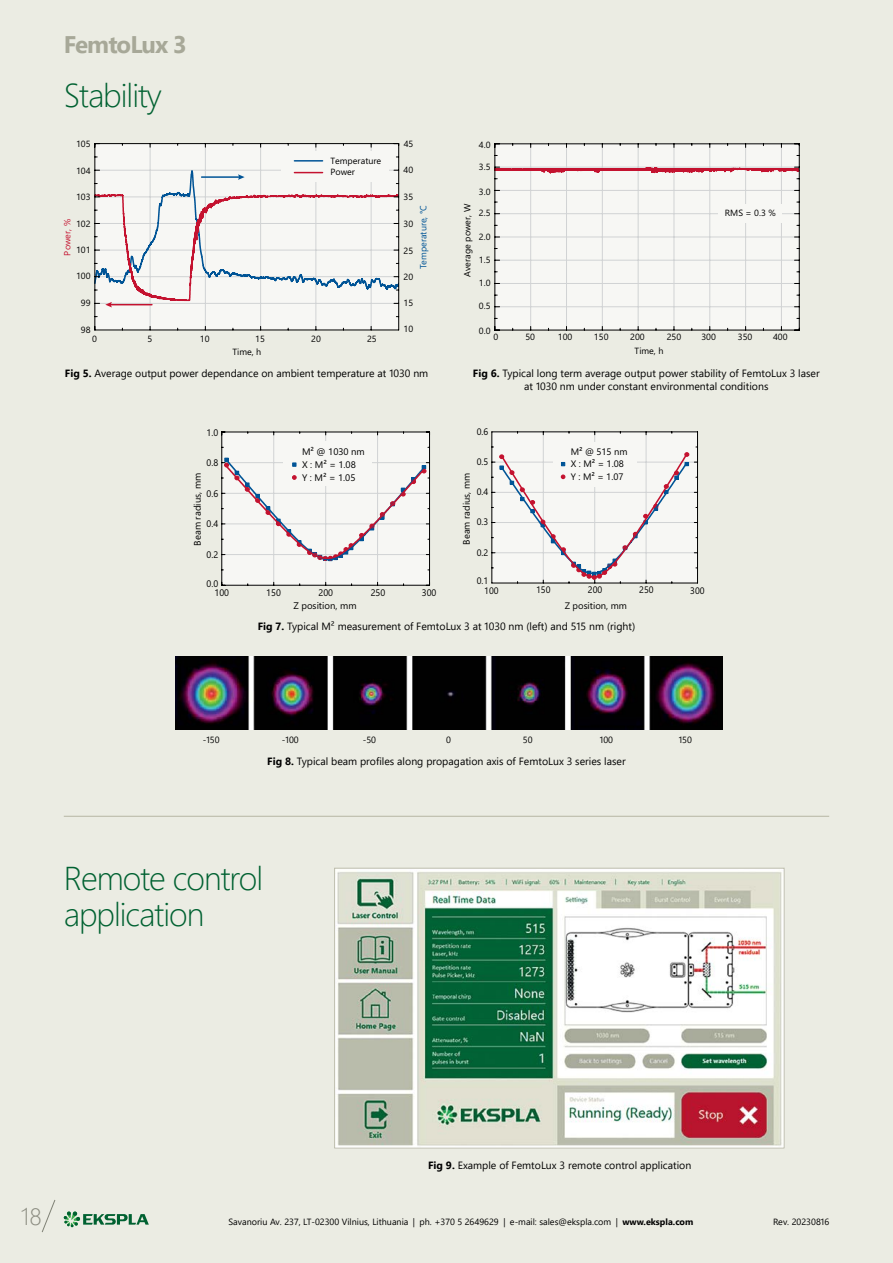
<style>
.page{position:relative;width:893px;height:1263px;background:#ebece3}
.page>*{position:absolute;margin:0;border:0;box-sizing:border-box;transform-origin:0 0}
.t1{font:300 33px/36px "Segoe UI";letter-spacing:-.03em;color:#006131}
.t2{font:700 24px "Segoe UI";letter-spacing:-.04em;color:#a7a898}
.t3{font:300 24px "Segoe UI";color:#8a8b80}
.t4{font:10.5px/13.5px "Segoe UI";color:#000;text-align:center}
.t5{font:9.6px/12.8px "Segoe UI";color:#000}
.t6{font:9.6px "Segoe UI";color:#000;scale:.95 1}
.t7{font:9.45px/12.6px "Segoe UI";color:#000}
.t8{font:9.45px "Segoe UI";color:#000;scale:.95 1}
.t9{font:9px/10.5px "Segoe UI";color:#000}
.t10{font:9px "Segoe UI";color:#005496}
.t11{font:9px "Segoe UI";color:#c4122f}
.s1{font-weight:700}
</style>
<div class="page">
<svg style="left:64px;top:1211px;width:85px;height:16px"></svg>
<svg style="left:41px;top:1200px;width:15px;height:33px"></svg>
<img style="left:175px;top:657px;width:547px;height:73px">
<div style="left:222px;top:432px;width:207px;height:153px;background:#f7f7f4"></div>
<hr style="left:377px;top:432px;width:1px;height:153px;background:#d1d3d4">
<hr style="left:325px;top:432px;width:1px;height:153px;background:#d1d3d4">
<hr style="left:273px;top:432px;width:1px;height:153px;background:#d1d3d4">
<hr style="left:429px;top:432px;width:1px;height:153px;background:#000">
<hr style="left:222px;top:432px;width:1px;height:153px;background:#000">
<hr style="left:222px;top:432px;width:207px;height:1px;background:#000">
<hr style="left:222px;top:585px;width:207px;height:1px;background:#000">
<div style="left:284px;top:442px;width:88px;height:44px;background:#f7f7f4"></div>
<svg style="left:222px;top:458px;width:207px;height:103px"></svg>
<div style="left:492px;top:432px;width:205px;height:151px;background:#f7f7f4"></div>
<hr style="left:646px;top:432px;width:1px;height:151px;background:#d1d3d4">
<hr style="left:594px;top:432px;width:1px;height:151px;background:#d1d3d4">
<hr style="left:543px;top:432px;width:1px;height:151px;background:#d1d3d4">
<hr style="left:697px;top:432px;width:1px;height:151px;background:#000">
<hr style="left:492px;top:432px;width:1px;height:151px;background:#000">
<hr style="left:492px;top:432px;width:205px;height:1px;background:#000">
<hr style="left:492px;top:583px;width:205px;height:1px;background:#000">
<div style="left:553px;top:442px;width:84px;height:44px;background:#f7f7f4"></div>
<svg style="left:492px;top:447px;width:205px;height:136px"></svg>
<img style="left:336px;top:870px;width:447px;height:276px">
<div style="left:334px;top:868px;width:451px;height:280px;border:1px solid #bcbcab"></div>
<div style="left:95px;top:144px;width:304px;height:186px;background:#f7f7f4"></div>
<hr style="left:371px;top:144px;width:1px;height:186px;background:#d1d3d4">
<hr style="left:316px;top:144px;width:1px;height:186px;background:#d1d3d4">
<hr style="left:260px;top:144px;width:1px;height:186px;background:#d1d3d4">
<hr style="left:205px;top:144px;width:1px;height:186px;background:#d1d3d4">
<hr style="left:150px;top:144px;width:1px;height:186px;background:#d1d3d4">
<hr style="left:398px;top:144px;width:1px;height:186px;background:#000">
<hr style="left:95px;top:144px;width:1px;height:186px;background:#000">
<hr style="left:95px;top:143px;width:304px;height:1px;background:#000">
<hr style="left:95px;top:330px;width:304px;height:1px;background:#000">
<div style="left:281px;top:151px;width:108px;height:31px;background:#f7f7f4"></div>
<hr style="left:294px;top:160px;width:29px;height:2px;background:#005496">
<svg style="left:95px;top:170px;width:304px;height:138px"></svg>
<div style="left:495px;top:144px;width:304px;height:186px;background:#f7f7f4"></div>
<hr style="left:495px;top:237px;width:304px;height:1px;background:#d1d3d4">
<hr style="left:495px;top:260px;width:304px;height:1px;background:#d1d3d4">
<hr style="left:495px;top:283px;width:304px;height:1px;background:#d1d3d4">
<hr style="left:495px;top:306px;width:304px;height:1px;background:#d1d3d4">
<hr style="left:781px;top:144px;width:1px;height:186px;background:#d1d3d4">
<hr style="left:745px;top:144px;width:1px;height:186px;background:#d1d3d4">
<hr style="left:709px;top:144px;width:1px;height:186px;background:#d1d3d4">
<hr style="left:674px;top:144px;width:1px;height:186px;background:#d1d3d4">
<hr style="left:638px;top:144px;width:1px;height:186px;background:#d1d3d4">
<hr style="left:602px;top:144px;width:1px;height:186px;background:#d1d3d4">
<hr style="left:566px;top:144px;width:1px;height:186px;background:#d1d3d4">
<hr style="left:530px;top:144px;width:1px;height:186px;background:#d1d3d4">
<hr style="left:799px;top:144px;width:1px;height:186px;background:#000">
<hr style="left:495px;top:144px;width:1px;height:186px;background:#000">
<svg style="left:495px;top:145px;width:305px;height:81px"></svg>
<hr style="left:495px;top:144px;width:304px;height:1px;background:#000">
<hr style="left:495px;top:330px;width:304px;height:1px;background:#000">
<div style="left:719px;top:204px;width:63px;height:18px;background:#f7f7f4"></div>
<hr style="left:64px;top:816px;width:765px;height:1px;background:#bcbcab">
<h2 class="t2" style="left:64px;top:22px;width:125px">FemtoLux 3</h2>
<h1 class="t1" style="left:64px;top:74px;width:100px">Stability</h1>
<p class="t9" style="left:76px;top:138px;width:16px">105</p>
<p class="t9" style="left:404px;top:138px;width:11px">45</p>
<p class="t9" style="left:479px;top:139px;width:13px">4.0</p>
<p class="t9" style="left:76px;top:165px;width:16px">104</p>
<p class="t9" style="left:330px;top:155px;width:52px">Temperature<br>Power</p>
<p class="t9" style="left:404px;top:164px;width:11px">40</p>
<p class="t9" style="left:479px;top:161px;width:13px">3.5</p>
<p class="t9" style="left:76px;top:191px;width:16px">103</p>
<p class="t9" style="left:404px;top:190px;width:11px">35</p>
<p class="t9" style="left:479px;top:185px;width:13px">3.0</p>
<p class="t11" style="left:59px;top:255px;width:38px;rotate:-90deg">Power, %</p>
<p class="t9" style="left:76px;top:217px;width:16px">102</p>
<p class="t9" style="left:76px;top:244px;width:16px">101</p>
<p class="t9" style="left:76px;top:270px;width:16px">100</p>
<p class="t10" style="left:415px;top:269px;width:66px;rotate:-90deg">Temperature, °C</p>
<p class="t9" style="left:404px;top:218px;width:11px">30</p>
<p class="t9" style="left:404px;top:244px;width:11px">25</p>
<p class="t9" style="left:404px;top:270px;width:11px">20</p>
<p class="t9" style="left:461px;top:277px;width:74px;rotate:-90deg">Average power, W</p>
<p class="t9" style="left:725px;top:207px;width:52px">RMS = 0.3 %</p>
<p class="t9" style="left:479px;top:207px;width:13px">2.5</p>
<p class="t9" style="left:479px;top:231px;width:13px">2.0</p>
<p class="t9" style="left:479px;top:254px;width:13px">1.5</p>
<p class="t9" style="left:479px;top:277px;width:13px">1.0</p>
<p class="t9" style="left:81px;top:297px;width:11px">99</p>
<p class="t9" style="left:404px;top:297px;width:11px">15</p>
<p class="t9" style="left:479px;top:300px;width:13px">0.5</p>
<p class="t9" style="left:81px;top:324px;width:11px">98</p>
<p class="t9" style="left:92px;top:332px;width:6px">0</p>
<p class="t9" style="left:255px;top:332px;width:11px">15</p>
<p class="t9" style="left:147px;top:332px;width:6px">5</p>
<p class="t9" style="left:200px;top:332px;width:11px">10</p>
<p class="t9" style="left:311px;top:332px;width:11px">20</p>
<p class="t9" style="left:367px;top:332px;width:11px">25</p>
<p class="t9" style="left:232px;top:345px;width:30px">Time, h</p>
<p class="t9" style="left:404px;top:323px;width:11px">10</p>
<p class="t9" style="left:479px;top:324px;width:13px">0.0</p>
<p class="t9" style="left:493px;top:331px;width:6px">0</p>
<p class="t9" style="left:525px;top:331px;width:11px">50</p>
<p class="t9" style="left:558px;top:331px;width:16px">100</p>
<p class="t9" style="left:594px;top:331px;width:16px">150</p>
<p class="t9" style="left:630px;top:331px;width:16px">200</p>
<p class="t9" style="left:667px;top:331px;width:16px">250</p>
<p class="t9" style="left:701px;top:331px;width:16px">300</p>
<p class="t9" style="left:738px;top:331px;width:16px">350</p>
<p class="t9" style="left:773px;top:331px;width:16px">400</p>
<p class="t9" style="left:635px;top:345px;width:30px">Time, h</p>
<p class="t4" style="left:65px;top:366px;width:365px"><span class="s1">Fig 5.</span> Average output power dependance on ambient temperature at 1030 nm</p>
<p class="t4" style="left:473px;top:366px;width:348px"><span class="s1">Fig 6.</span> Typical long term average output power stability of FemtoLux 3 laser at 1030 nm under constant environmental conditions</p>
<p class="t6" style="left:207px;top:423px;width:14px">1.0</p>
<p class="t6" style="left:207px;top:454px;width:14px">0.8</p>
<p class="t5" style="left:190px;top:546px;width:74px;rotate:-90deg">Beam radius, mm</p>
<p class="t6" style="left:207px;top:485px;width:14px">0.6</p>
<p class="t6" style="left:207px;top:515px;width:14px">0.4</p>
<p class="t6" style="left:207px;top:545px;width:14px">0.2</p>
<p class="t6" style="left:207px;top:574px;width:14px">0.0</p>
<p class="t6" style="left:214px;top:584px;width:17px">100</p>
<p class="t5" style="left:302px;top:444px;width:64px">M² @ 1030 nm<br>X : M² = 1.08<br>Y : M² = 1.05</p>
<p class="t8" style="left:477px;top:423px;width:14px">0.6</p>
<p class="t8" style="left:477px;top:453px;width:14px">0.5</p>
<p class="t8" style="left:477px;top:483px;width:14px">0.4</p>
<p class="t8" style="left:477px;top:513px;width:14px">0.3</p>
<p class="t8" style="left:477px;top:544px;width:14px">0.2</p>
<p class="t8" style="left:477px;top:571px;width:14px">0.1</p>
<p class="t7" style="left:459px;top:545px;width:73px;rotate:-90deg">Beam radius, mm</p>
<p class="t7" style="left:571px;top:444px;width:58px">M² @ 515 nm<br>X : M² = 1.08<br>Y : M² = 1.07</p>
<p class="t6" style="left:266px;top:584px;width:17px">150</p>
<p class="t6" style="left:319px;top:584px;width:17px">200</p>
<p class="t6" style="left:371px;top:584px;width:17px">250</p>
<p class="t6" style="left:422px;top:584px;width:17px">300</p>
<p class="t8" style="left:484px;top:581px;width:17px">100</p>
<p class="t8" style="left:536px;top:581px;width:17px">150</p>
<p class="t8" style="left:588px;top:581px;width:17px">200</p>
<p class="t8" style="left:639px;top:581px;width:17px">250</p>
<p class="t8" style="left:690px;top:581px;width:17px">300</p>
<p class="t5" style="left:293px;top:598px;width:65px">Z position, mm</p>
<p class="t7" style="left:565px;top:599px;width:64px">Z position, mm</p>
<p class="t4" style="left:258px;top:619px;width:379px"><span class="s1">Fig 7.</span> Typical M² measurement of FemtoLux 3 at 1030 nm (left) and 515 nm (right)</p>
<p class="t9" style="left:203px;top:734px;width:18px">-150</p>
<p class="t9" style="left:282px;top:734px;width:18px">-100</p>
<p class="t9" style="left:363px;top:734px;width:15px">-50</p>
<p class="t9" style="left:446px;top:734px;width:6px">0</p>
<p class="t9" style="left:523px;top:734px;width:11px">50</p>
<p class="t9" style="left:600px;top:734px;width:15px">100</p>
<p class="t9" style="left:679px;top:734px;width:15px">150</p>
<p class="t4" style="left:267px;top:754px;width:360px"><span class="s1">Fig 8.</span> Typical beam profiles along propagation axis of FemtoLux 3 series laser</p>
<h1 class="t1" style="left:64px;top:857px;width:201px">Remote control application</h1>
<p class="t4" style="left:428px;top:1157px;width:265px"><span class="s1">Fig 9.</span> Example of FemtoLux 3 remote control application</p>
<h2 class="t3" style="left:21px;top:1193px;width:22px">18</h2>
<p class="t9" style="left:229px;top:1215px;width:466px">Savanoriu Av. 237, LT-02300 Vilnius, Lithuania | ph. +370 5 2649629 | e-mail: sales@ekspla.com | <span class="s1">www.ekspla.com</span></p>
<p class="t9" style="left:773px;top:1215px;width:58px">Rev. 20230816</p>
</div>
